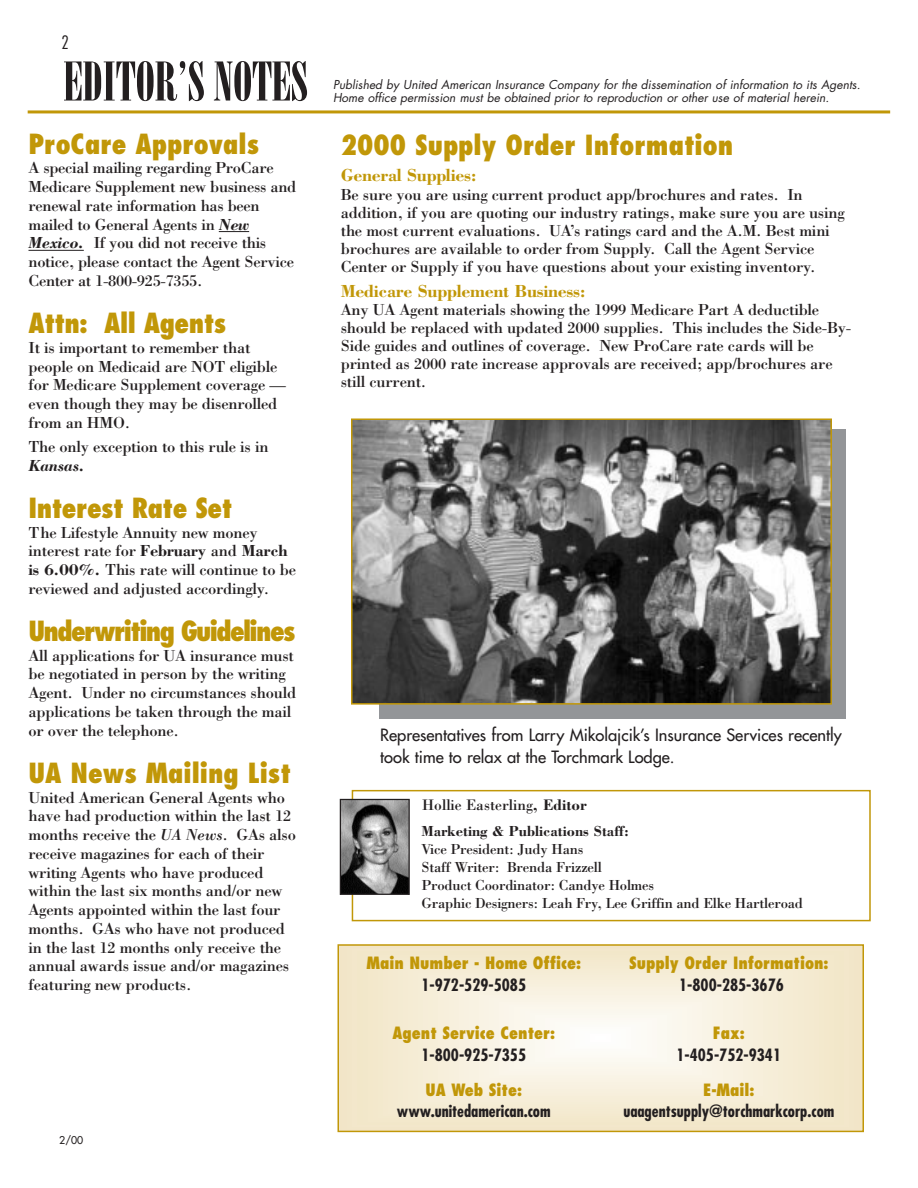
<style>
.page{position:relative;width:918px;height:1188px;background:#fff}
.page>*{position:absolute;margin:0;border:0;box-sizing:border-box;transform-origin:0 0}
.t1{font:54px "Bodoni Poster Compressed";letter-spacing:-.01em;color:#231f20;scale:.95 1}
.t2{font:800 condensed 27px "Futura";color:#c19708}
.t3{font:800 condensed 27px "Futura";letter-spacing:-.02em;color:#c19708}
.t4{font:800 condensed 27px "Futura";letter-spacing:-.06em;color:#c19708}
.t5{font:700 18px "Bodoni";letter-spacing:-.02em;color:#c19708}
.t6{font:300 condensed 18px "Futura";color:#231f20}
.t7{font:16.5px/18.8px "Bodoni";letter-spacing:-.015em;color:#231f20}
.t8{font:700 condensed 16.5px "Futura";color:#231f20}
.t9{font:16.5px/21.8px "Futura";color:#231f20}
.t10{font:800 condensed 16.5px "Futura";color:#c19708}
.t11{font:italic 700 16.5px "Bodoni";letter-spacing:-.02em;color:#231f20}
.t12{font:15.75px "Bodoni";color:#231f20}
.t13{font:15px/18px "Bodoni";letter-spacing:-.015em;color:#231f20}
.t14{font:700 15px "Bodoni";color:#231f20}
.t15{font:italic 12px/13.5px "Futura";color:#231f20}
.t16{font:10.5px "Futura";color:#231f20}
.s1{font-weight:700;font-style:italic}
.s2{font-weight:700}
.s3{font-style:italic}
</style>
<div class="page">
<div style="left:379px;top:429px;width:467px;height:290px;background:#939598"></div>
<div style="left:343px;top:946px;width:516px;height:184px;background:#f2e5c8"></div>
<div style="left:373px;top:957px;width:456px;height:163px;background:#f3e8cc"></div>
<div style="left:388px;top:962px;width:425px;height:152px;background:#f4ead0"></div>
<div style="left:408px;top:970px;width:385px;height:137px;background:#f5ecd4"></div>
<div style="left:424px;top:975px;width:354px;height:126px;background:#f6edd8"></div>
<div style="left:444px;top:982px;width:314px;height:112px;background:#f7efdc"></div>
<div style="left:459px;top:988px;width:284px;height:101px;background:#f8f1e0"></div>
<div style="left:479px;top:995px;width:243px;height:87px;background:#f9f3e4"></div>
<div style="left:500px;top:1002px;width:202px;height:72px;background:#faf5e9"></div>
<div style="left:520px;top:1009px;width:162px;height:58px;background:#faf7ed"></div>
<div style="left:535px;top:1015px;width:132px;height:47px;background:#fbf9f1"></div>
<div style="left:555px;top:1022px;width:91px;height:32px;background:#fcfbf5"></div>
<div style="left:570px;top:1027px;width:61px;height:22px;background:#fdfcf9"></div>
<div style="left:591px;top:1035px;width:20px;height:7px;background:#fffefe"></div>
<div style="left:338px;top:944px;width:526px;height:188px;border:2px solid #c19708"></div>
<hr style="left:28px;top:110px;width:862px;height:3px;background:#c19708">
<hr style="left:219px;top:231px;width:30px;height:1px;background:#231f20">
<hr style="left:28px;top:250px;width:56px;height:1px;background:#231f20">
<img style="left:354px;top:421px;width:475px;height:281px">
<div style="left:351px;top:418px;width:481px;height:287px;border:2px solid #c19708"></div>
<div style="left:352px;top:790px;width:519px;height:131px;border:2px solid #c19708"></div>
<img style="left:342px;top:801px;width:66px;height:92px">
<div style="left:340px;top:799px;width:70px;height:96px;border:1px solid #231f20"></div>
<p class="t6" style="left:62px;top:35px;width:9px">2</p>
<h1 class="t1" style="left:63px;top:61px;width:259px">EDITOR’S NOTES</h1>
<h2 class="t2" style="left:28px;top:132px;width:232px">ProCare Approvals</h2>
<p class="t7" style="left:28px;top:160px;width:269px">A special mailing regarding ProCare Medicare Supplement new business and renewal rate information has been mailed to General Agents in <span class="s1">New Mexico.</span> If you did not receive this notice, please contact the Agent Service Center at 1-800-925-7355.</p>
<h2 class="t3" style="left:28px;top:311px;width:199px">Attn: All Agents</h2>
<p class="t7" style="left:28px;top:340px;width:259px">It is important to remember that people on Medicaid are NOT eligible for Medicare Supplement coverage — even though they may be disenrolled from an HMO.</p>
<p class="t7" style="left:28px;top:439px;width:242px">The only exception to this rule is in</p>
<p class="t11" style="left:28px;top:459px;width:57px">Kansas.</p>
<h2 class="t3" style="left:28px;top:496px;width:205px">Interest Rate Set</h2>
<p class="t7" style="left:28px;top:524px;width:269px">The Lifestyle Annuity new money interest rate for <span class="s2">February</span> and <span class="s2">March is 6.00%.</span> This rate will continue to be reviewed and adjusted accordingly.</p>
<h2 class="t4" style="left:28px;top:619px;width:269px">Underwriting Guidelines</h2>
<p class="t7" style="left:28px;top:648px;width:269px">All applications for UA insurance must be negotiated in person by the writing Agent. Under no circumstances should applications be taken through the mail or over the telephone.</p>
<h2 class="t2" style="left:28px;top:761px;width:264px">UA News Mailing List</h2>
<p class="t7" style="left:28px;top:790px;width:269px">United American General Agents who have had production within the last 12 months receive the <span class="s3">UA News</span>. GAs also receive magazines for each of their writing Agents who have produced within the last six months and/or new Agents appointed within the last four months. GAs who have not produced in the last 12 months only receive the annual awards issue and/or magazines featuring new products.</p>
<p class="t16" style="left:59px;top:1135px;width:25px">2/00</p>
<p class="t15" style="left:333px;top:79px;width:531px">Published by United American Insurance Company for the dissemination of information to its Agents.<br>Home office permission must be obtained prior to reproduction or other use of material herein.</p>
<h2 class="t2" style="left:341px;top:133px;width:394px">2000 Supply Order Information</h2>
<p class="t5" style="left:341px;top:169px;width:137px">General Supplies:</p>
<p class="t7" style="left:341px;top:187px;width:505px;line-height:18px">Be sure you are using current product app/brochures and rates. In addition, if you are quoting our industry ratings, make sure you are using the most current evaluations. UA’s ratings card and the A.M. Best mini brochures are available to order from Supply. Call the Agent Service Center or Supply if you have questions about your existing inventory.</p>
<p class="t5" style="left:341px;top:284px;width:247px">Medicare Supplement Business:</p>
<p class="t7" style="left:341px;top:302px;width:512px;line-height:18px">Any UA Agent materials showing the 1999 Medicare Part A deductible should be replaced with updated 2000 supplies. This includes the Side-By-Side guides and outlines of coverage. New ProCare rate cards will be printed as 2000 rate increase approvals are received; app/brochures are still current.</p>
<p class="t9" style="left:380px;top:725px;width:463px">Representatives from Larry Mikolajcik’s Insurance Services recently took time to relax at the Torchmark Lodge.</p>
<p class="t12" style="left:422px;top:799px;width:166px">Hollie Easterling<span class="s2">, Editor</span></p>
<p class="t14" style="left:422px;top:826px;width:209px">Marketing &amp; Publications Staff:</p>
<p class="t13" style="left:422px;top:842px;width:383px">Vice President: Judy Hans<br>Staff Writer: Brenda Frizzell<br>Product Coordinator: Candye Holmes<br>Graphic Designers: Leah Fry, Lee Griffin and Elke Hartleroad</p>
<p class="t10" style="left:367px;top:956px;width:216px">Main Number - Home Office:</p>
<p class="t10" style="left:629px;top:956px;width:201px">Supply Order Information:</p>
<p class="t8" style="left:421px;top:978px;width:106px">1-972-529-5085</p>
<p class="t8" style="left:679px;top:978px;width:106px">1-800-285-3676</p>
<p class="t10" style="left:393px;top:1026px;width:164px">Agent Service Center:</p>
<p class="t10" style="left:713px;top:1026px;width:34px">Fax:</p>
<p class="t8" style="left:421px;top:1048px;width:106px">1-800-925-7355</p>
<p class="t8" style="left:676px;top:1048px;width:106px">1-405-752-9341</p>
<p class="t10" style="left:426px;top:1083px;width:98px">UA Web Site:</p>
<p class="t10" style="left:703px;top:1083px;width:53px">E-Mail:</p>
<p class="t8" style="left:397px;top:1104px;width:155px">www.unitedamerican.com</p>
<p class="t8" style="left:623px;top:1104px;width:213px">uaagentsupply@torchmarkcorp.com</p>
</div>
